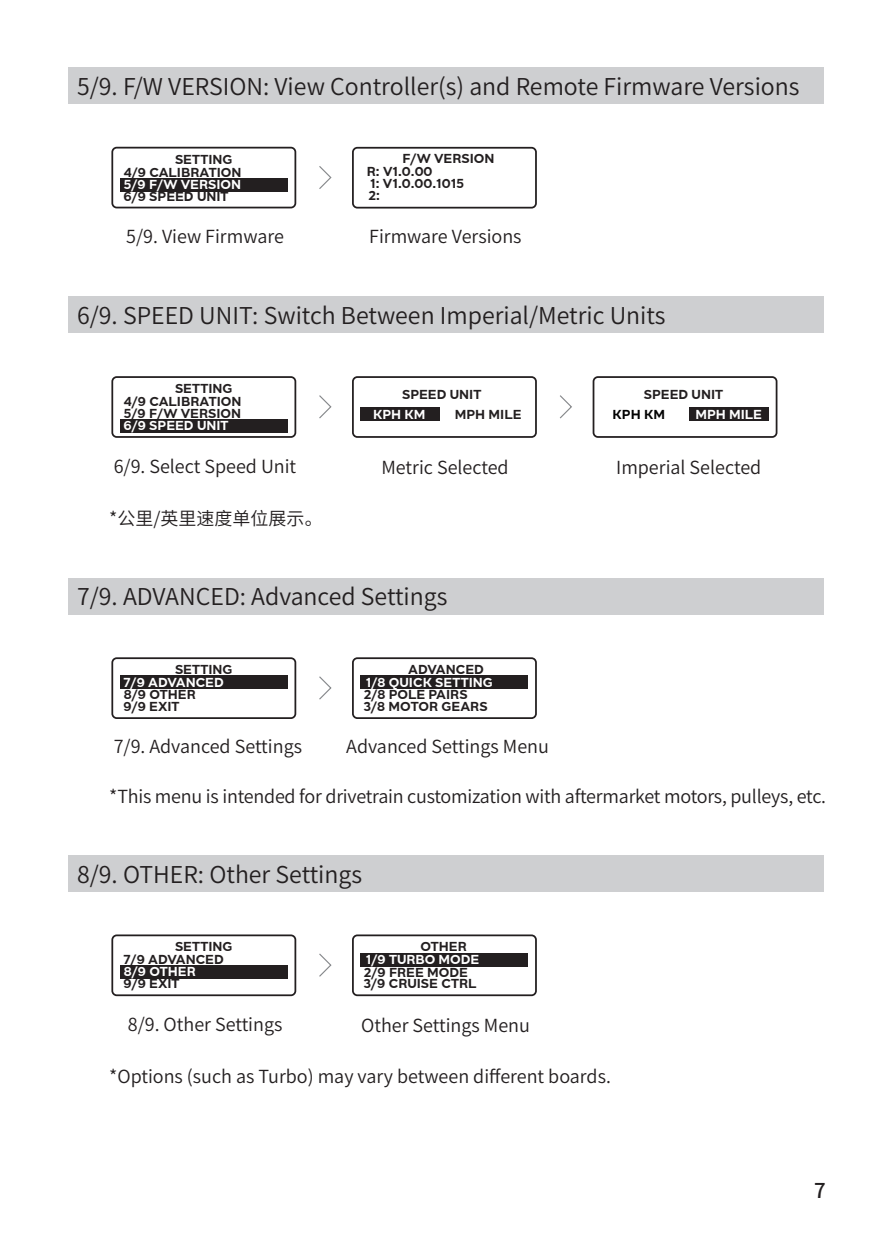
<style>
.page{position:relative;width:893px;height:1251px;background:#fff}
.page>*{position:absolute;margin:0;border:0;box-sizing:border-box;transform-origin:0 0}
.t1{font:23.1px "Source Han Sans CN";color:#231f20}
.t2{font:500 20.4px "Source Han Sans CN";color:#231f20}
.t3{font:18px "Source Han Sans CN";color:#231f20}
.t4{font:700 12.9px/12px "BD Megatoya";color:#231f20}
.t5{font:700 12.9px "BD Megatoya";color:#fff}
.t6{font:700 12.9px "BD Megatoya";color:#030303}
</style>
<div class="page">
<div style="left:689px;top:407px;width:79px;height:14px;background:#231f20"></div>
<div style="left:68px;top:68px;width:756px;height:36px;background:#cecfd1"></div>
<div style="left:111px;top:147px;width:185px;height:61px;border:2px solid #231f20;border-radius:4px"></div>
<div style="left:68px;top:855px;width:756px;height:36px;background:#cecfd1"></div>
<div style="left:111px;top:934px;width:185px;height:61px;border:2px solid #231f20;border-radius:4px"></div>
<div style="left:352px;top:934px;width:185px;height:61px;border:2px solid #231f20;border-radius:4px"></div>
<svg style="left:319px;top:953px;width:13px;height:24px"></svg>
<div style="left:68px;top:296px;width:756px;height:36px;background:#cecfd1"></div>
<div style="left:111px;top:376px;width:185px;height:62px;border:2px solid #231f20;border-radius:4px"></div>
<div style="left:352px;top:376px;width:185px;height:62px;border:2px solid #231f20;border-radius:4px"></div>
<div style="left:360px;top:407px;width:80px;height:14px;background:#231f20"></div>
<div style="left:593px;top:376px;width:184px;height:62px;border:2px solid #231f20;border-radius:4px"></div>
<svg style="left:319px;top:395px;width:13px;height:24px"></svg>
<div style="left:352px;top:147px;width:185px;height:61px;border:2px solid #231f20;border-radius:4px"></div>
<svg style="left:319px;top:166px;width:13px;height:23px"></svg>
<svg style="left:560px;top:395px;width:12px;height:24px"></svg>
<div style="left:68px;top:578px;width:756px;height:36px;background:#cecfd1"></div>
<div style="left:111px;top:657px;width:185px;height:61px;border:2px solid #231f20;border-radius:4px"></div>
<div style="left:352px;top:657px;width:185px;height:61px;border:2px solid #231f20;border-radius:4px"></div>
<svg style="left:319px;top:676px;width:13px;height:24px"></svg>
<div style="left:120px;top:178px;width:168px;height:13px;background:#231f20"></div>
<div style="left:120px;top:419px;width:168px;height:13px;background:#231f20"></div>
<div style="left:120px;top:675px;width:168px;height:13px;background:#231f20"></div>
<div style="left:120px;top:964px;width:168px;height:14px;background:#231f20"></div>
<div style="left:360px;top:675px;width:168px;height:13px;background:#231f20"></div>
<div style="left:360px;top:952px;width:168px;height:14px;background:#231f20"></div>
<p class="t1" style="left:77px;top:74px;width:724px">5/9. F/W VERSION: View Controller(s) and Remote Firmware Versions</p>
<p class="t4" style="left:175px;top:153px;width:59px">SETTING</p>
<p class="t4" style="left:123px;top:190px;width:107px">6/9 SPEED UNIT</p>
<p class="t4" style="left:124px;top:166px;width:119px">4/9 CALIBRATION</p>
<p class="t5" style="left:124px;top:176px;width:119px">5/9 F/W VERSION</p>
<p class="t4" style="left:402px;top:152px;width:94px">F/W VERSION</p>
<p class="t4" style="left:367px;top:165px;width:99px">R: V1.0.00<br>1: V1.0.00.1015</p>
<p class="t4" style="left:369px;top:189px;width:13px">2:</p>
<p class="t3" style="left:126px;top:226px;width:159px">5/9. View Firmware</p>
<p class="t3" style="left:369px;top:226px;width:154px">Firmware Versions</p>
<p class="t1" style="left:77px;top:302px;width:590px">6/9. SPEED UNIT: Switch Between Imperial/Metric Units</p>
<p class="t4" style="left:175px;top:382px;width:59px">SETTING</p>
<p class="t5" style="left:123px;top:417px;width:107px">6/9 SPEED UNIT</p>
<p class="t4" style="left:124px;top:395px;width:119px">4/9 CALIBRATION<br>5/9 F/W VERSION</p>
<p class="t4" style="left:402px;top:388px;width:81px">SPEED UNIT</p>
<p class="t4" style="left:644px;top:388px;width:81px">SPEED UNIT</p>
<p class="t5" style="left:373px;top:405px;width:54px">KPH KM</p>
<p class="t4" style="left:455px;top:408px;width:68px">MPH MILE</p>
<p class="t5" style="left:695px;top:405px;width:68px">MPH MILE</p>
<p class="t6" style="left:613px;top:405px;width:54px">KPH KM</p>
<p class="t3" style="left:114px;top:456px;width:184px">6/9. Select Speed Unit</p>
<p class="t3" style="left:381px;top:457px;width:129px">Metric Selected</p>
<p class="t3" style="left:616px;top:457px;width:147px">Imperial Selected</p>
<p class="t3" style="left:109px;top:508px;width:215px">*公里/英里速度单位展示。</p>
<p class="t1" style="left:77px;top:583px;width:372px">7/9. ADVANCED: Advanced Settings</p>
<p class="t4" style="left:175px;top:663px;width:59px">SETTING</p>
<p class="t4" style="left:123px;top:700px;width:58px">9/9 EXIT</p>
<p class="t5" style="left:124px;top:673px;width:102px">7/9 ADVANCED</p>
<p class="t4" style="left:124px;top:688px;width:73px">8/9 OTHER</p>
<p class="t4" style="left:408px;top:663px;width:77px">ADVANCED</p>
<p class="t4" style="left:364px;top:700px;width:125px">3/8 MOTOR GEARS</p>
<p class="t5" style="left:366px;top:673px;width:129px">1/8 QUICK SETTING</p>
<p class="t4" style="left:364px;top:688px;width:105px">2/8 POLE PAIRS</p>
<p class="t3" style="left:114px;top:735px;width:190px">7/9. Advanced Settings</p>
<p class="t3" style="left:346px;top:736px;width:204px">Advanced Settings Menu</p>
<p class="t3" style="left:109px;top:785px;width:718px">*This menu is intended for drivetrain customization with aftermarket motors, pulleys, etc.</p>
<p class="t1" style="left:77px;top:861px;width:286px">8/9. OTHER: Other Settings</p>
<p class="t4" style="left:175px;top:940px;width:59px">SETTING</p>
<p class="t4" style="left:123px;top:977px;width:58px">9/9 EXIT</p>
<p class="t4" style="left:124px;top:953px;width:102px">7/9 ADVANCED</p>
<p class="t5" style="left:124px;top:963px;width:73px">8/9 OTHER</p>
<p class="t4" style="left:420px;top:940px;width:48px">OTHER</p>
<p class="t4" style="left:364px;top:977px;width:114px">3/9 CRUISE CTRL</p>
<p class="t5" style="left:366px;top:951px;width:115px">1/9 TURBO MODE</p>
<p class="t4" style="left:364px;top:965px;width:105px">2/9 FREE MODE</p>
<p class="t3" style="left:128px;top:1014px;width:156px">8/9. Other Settings</p>
<p class="t3" style="left:361px;top:1014px;width:170px">Other Settings Menu</p>
<p class="t3" style="left:109px;top:1065px;width:503px">*Options (such as Turbo) may vary between different boards.</p>
<p class="t2" style="left:814px;top:1178px;width:13px">7</p>
</div>
